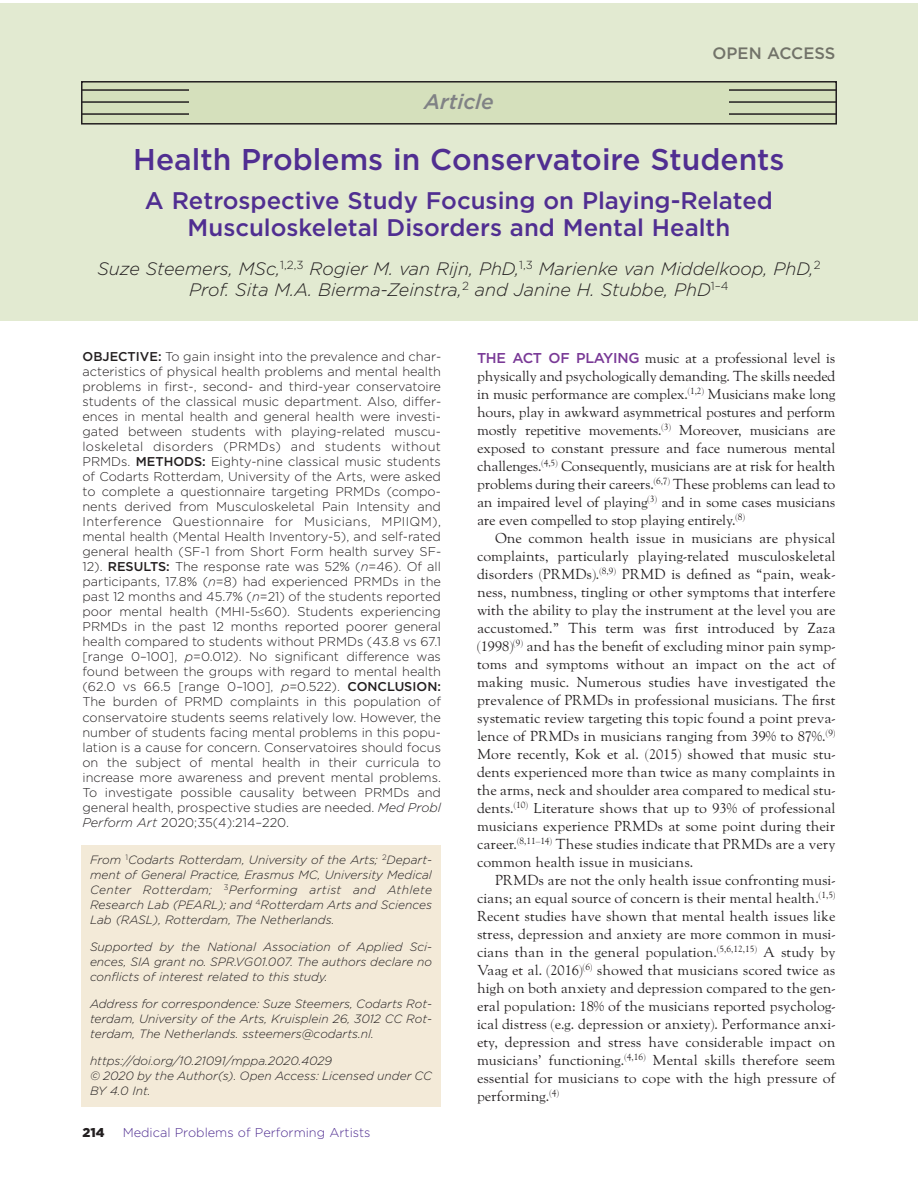
<style>
.page{position:relative;width:918px;height:1202px;background:#fff}
.page>*{position:absolute;margin:0;border:0;box-sizing:border-box;transform-origin:0 0}
.t1{font:500 30px "Gotham";color:#502e91}
.t2{font:500 24px "Gotham";color:#502e91}
.t3{font:italic 500 21px "Gotham";color:#808285}
.t4{font:italic 300 18px/21px "Gotham";color:#231f20;text-align:center}
.t5{font:500 16.5px "Gotham";color:rgb(35 31 32/.59)}
.t6{font:14.25px/18px "LTC Goudy Oldstyle Pro";color:#231f20;text-align:justify}
.t7{font:300 12.75px/15px "Gotham";color:#231f20;text-align:justify}
.t8{font:300 12.75px "Gotham";color:#502e91}
.t9{font:900 12.75px "Gotham";color:#231f20}
.t10{font:italic 300 12px/15px "Gotham";color:#231f20;text-align:justify}
.s1{font-weight:500}
.s2{font-style:italic}
.s3{font-family:"Gill Sans Std"}
.s4{font-family:"Gotham";font-weight:500;color:#793996}
</style>
<div class="page">
<div style="left:0;top:3px;width:918px;height:318px;background:#e2ead1"></div>
<div style="left:82px;top:82px;width:754px;height:42px;background:#d5e0bc"></div>
<div style="left:81px;top:81px;width:756px;height:43px;border:2px solid #231f20"></div>
<hr style="left:81px;top:89px;width:108px;height:2px;background:#231f20">
<hr style="left:81px;top:101px;width:108px;height:2px;background:#231f20">
<hr style="left:729px;top:89px;width:108px;height:2px;background:#231f20">
<hr style="left:729px;top:101px;width:108px;height:2px;background:#231f20">
<hr style="left:729px;top:113px;width:108px;height:2px;background:#231f20">
<hr style="left:81px;top:113px;width:108px;height:2px;background:#231f20">
<div style="left:81px;top:845px;width:360px;height:262px;background:#f3ead8"></div>
<p class="t3" style="left:424px;top:90px;width:71px">Article</p>
<p class="t5" style="left:713px;top:47px;width:124px">OPEN ACCESS</p>
<p class="t1" style="left:133px;top:148px;width:653px">Health Problems in Conservatoire Students</p>
<p class="t2" style="left:145px;top:191px;width:630px">A Retrospective Study Focusing on Playing-Related</p>
<p class="t2" style="left:188px;top:218px;width:544px">Musculoskeletal Disorders and Mental Health</p>
<p class="t4" style="left:97px;top:259px;width:725px">Suze Steemers, MSc,<sup>1,2,3</sup> Rogier M. van Rijn, PhD,<sup>1,3</sup> Marienke van Middelkoop, PhD,<sup>2<br></sup>Prof. Sita M.A. Bierma-Zeinstra,<sup>2</sup> and Janine H. Stubbe, PhD<sup>1–4</sup></p>
<p class="t7" style="left:82px;top:350px;width:360px"><span class="s1">OBJECTIVE:</span> To gain insight into the prevalence and char&shy;acteristics of physical health problems and mental health problems in first-, second- and third-year conservatoire students of the classical music department. Also, differ&shy;ences in mental health and general health were investi&shy;gated between students with playing-related muscu&shy;loskeletal disorders (PRMDs) and students without PRMDs. <span class="s1">METHODS:</span> Eighty-nine classical music students of Codarts Rotterdam, University of the Arts, were asked to complete a questionnaire targeting PRMDs (compo&shy;nents derived from Musculoskeletal Pain Intensity and Interference Questionnaire for Musicians, MPIIQM), mental health (Mental Health Inventory-5), and self-rated general health (SF-1 from Short Form health survey SF-12). <span class="s1">RESULTS:</span> The response rate was 52% (<span class="s2">n</span>=46). Of all participants, 17.8% (<span class="s2">n</span>=8) had experienced PRMDs in the past 12 months and 45.7% (<span class="s2">n</span>=21) of the students reported poor mental health (MHI-5<span class="s3">≤</span>60). Students experiencing PRMDs in the past 12 months reported poorer general health compared to students without PRMDs (43.8 vs 67.1 [range 0–100], <span class="s2">p</span>=0.012). No significant difference was found between the groups with regard to mental health (62.0 vs 66.5 [range 0–100], <span class="s2">p</span>=0.522). <span class="s1">CONCLUSION:<br></span>The burden of PRMD complaints in this population of conservatoire students seems relatively low. However, the number of students facing mental problems in this popu&shy;lation is a cause for concern. Conservatoires should focus on the subject of mental health in their curricula to increase more awareness and prevent mental problems.<br>To investigate possible causality between PRMDs and general health, prospective studies are needed. <span class="s2">Med Probl Perform Art</span> 2020;35(4):214–220.</p>
<p class="t6" style="left:477px;top:350px;width:360px"><span class="s4">THE ACT OF PLAYING</span> music at a professional level is physically and psychologically demanding. The skills needed in music performance are complex.<sup>(1,2)</sup> Musicians make long hours, play in awkward asymmetrical postures and perform mostly repetitive movements.<sup>(3)</sup> Moreover, musicians are exposed to constant pressure and face numerous mental challenges.<sup>(4,5)</sup> Consequently, musicians are at risk for health problems during their careers.<sup>(6,7)</sup> These problems can lead to an impaired level of playing<sup>(3)</sup> and in some cases musicians are even compelled to stop playing entirely.<sup>(8)</sup></p>
<p class="t6" style="left:477px;top:530px;width:360px;text-indent:18px">One common health issue in musicians are physical complaints, particularly playing-related musculoskeletal disorders (PRMDs).<sup>(8,9)</sup> PRMD is defined as “pain, weak&shy;ness, numbness, tingling or other symptoms that interfere with the ability to play the instrument at the level you are accustomed.” This term was first introduced by Zaza (1998)<sup>(9)</sup> and has the benefit of excluding minor pain symp&shy;toms and symptoms without an impact on the act of making music. Numerous studies have investigated the prevalence of PRMDs in professional musicians. The first systematic review targeting this topic found a point preva&shy;lence of PRMDs in musicians ranging from 39% to 87%.<sup>(9)<br></sup>More recently, Kok et al. (2015) showed that music stu&shy;dents experienced more than twice as many complaints in the arms, neck and shoulder area compared to medical stu&shy;dents.<sup>(10)</sup> Literature shows that up to 93% of professional musicians experience PRMDs at some point during their career.<sup>(8,11–14)</sup> These studies indicate that PRMDs are a very common health issue in musicians.</p>
<p class="t6" style="left:477px;top:872px;width:360px;text-indent:18px">PRMDs are not the only health issue confronting musi&shy;cians; an equal source of concern is their mental health.<sup>(1,5)<br></sup>Recent studies have shown that mental health issues like stress, depression and anxiety are more common in musi&shy;cians than in the general population.<sup>(5,6,12,15)</sup> A study by Vaag et al. (2016)<sup>(6)</sup> showed that musicians scored twice as high on both anxiety and depression compared to the gen&shy;eral population: 18% of the musicians reported psycholog&shy;ical distress (e.g. depression or anxiety). Performance anxi&shy;ety, depression and stress have considerable impact on musicians’ functioning.<sup>(4,16)</sup> Mental skills therefore seem essential for musicians to cope with the high pressure of performing.<sup>(4)</sup></p>
<p class="t10" style="left:90px;top:853px;width:344px">From <sup>1</sup>Codarts Rotterdam, University of the Arts; <sup>2</sup>Depart&shy;ment of General Practice, Erasmus MC, University Medical Center Rotterdam; <sup>3</sup>Performing artist and Athlete Research Lab (PEARL); and <sup>4</sup>Rotterdam Arts and Sciences Lab (RASL), Rotterdam, The Netherlands.</p>
<p class="t10" style="left:90px;top:940px;width:344px">Supported by the National Association of Applied Sci&shy;ences, SIA grant no. SPR.VG01.007. The authors declare no conflicts of interest related to this study.</p>
<p class="t10" style="left:90px;top:997px;width:343px">Address for correspondence: Suze Steemers, Codarts Rot&shy;terdam, University of the Arts, Kruisplein 26, 3012 CC Rot&shy;terdam, The Netherlands. ssteemers@codarts.nl.</p>
<p class="t10" style="left:90px;top:1054px;width:244px">https://doi.org/10.21091/mppa.2020.4029</p>
<p class="t10" style="left:90px;top:1069px;width:344px">© 2020 by the Author(s). Open Access: Licensed under CC<br>BY 4.0 Int.</p>
<p class="t9" style="left:82px;top:1126px;width:24px">214</p>
<p class="t8" style="left:123px;top:1127px;width:249px">Medical Problems of Performing Artists</p>
</div>
